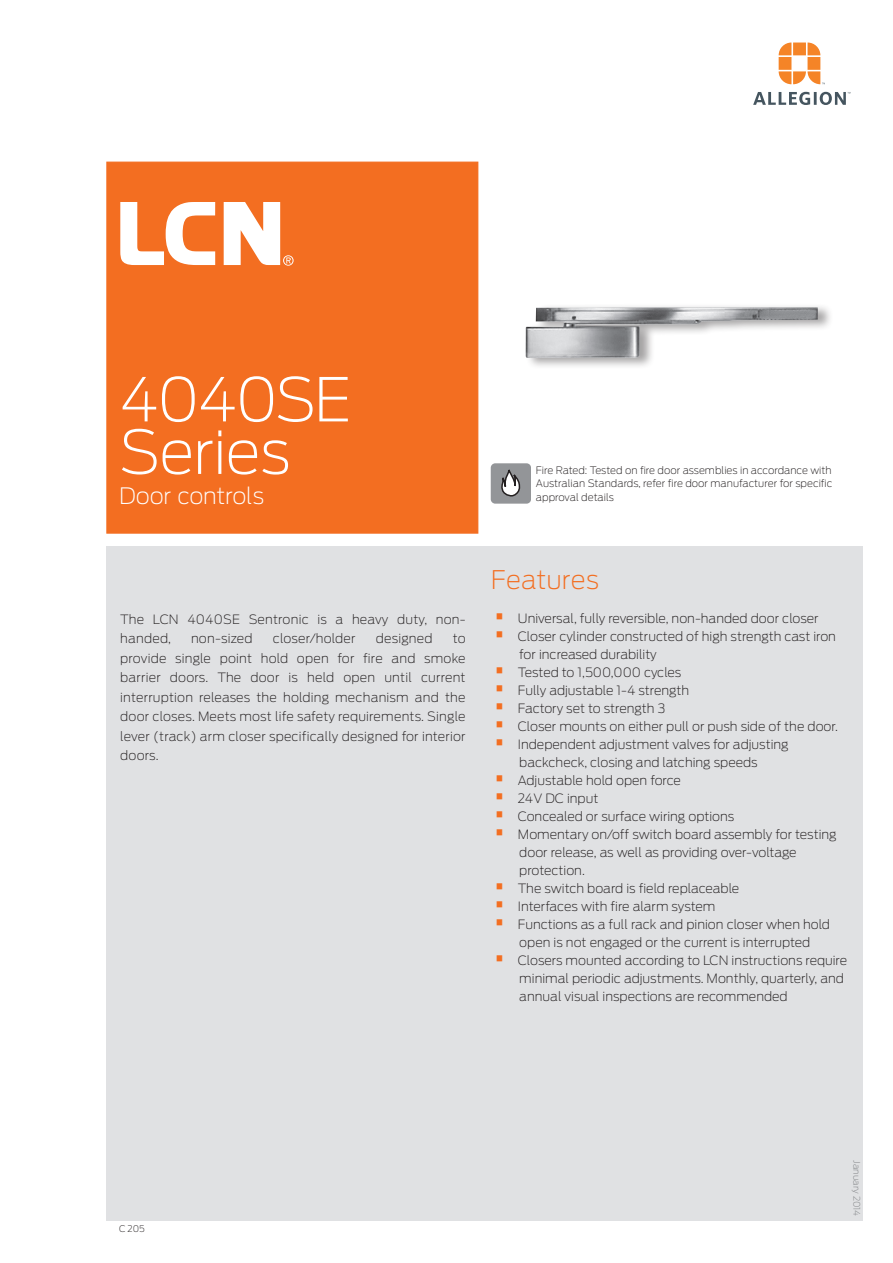
<style>
.page{position:relative;width:893px;height:1263px;background:#fff}
.page>*{position:absolute;margin:0;border:0;box-sizing:border-box;transform-origin:0 0}
.A_Series_Headings{font:200 60px/52.5px "Antenna";letter-spacing:-.025em;color:#fff}
.t1{font:200 25.5px "Antenna";letter-spacing:.005em;color:#f36e21}
.A_Product_Group{font:200 22.5px "Antenna";letter-spacing:-.005em;color:#fff}
.A_Performance_Featur{font:200 12.75px/18px "Antenna";color:#231f20}
.A_Front_Page_Write_u{font:200 12.75px/19.5px "Antenna";letter-spacing:.015em;color:#231f20}
.t2{font:200 10.2px/13px "Antenna";color:#231f20;text-align:justify}
.t3{font:200 9px "Antenna";color:#808285}
.t4{font:200 9px "Antenna";color:#231f20}
.s1{font-size:45px;color:#f36e21}
</style>
<div class="page">
<div style="left:106px;top:546px;width:757px;height:674px;background:#e0e1e3"></div>
<div style="left:106px;top:162px;width:372px;height:372px;background:#f36e21;border:1px solid #f36e21"></div>
<svg style="left:779px;top:43px;width:46px;height:41px"></svg>
<svg style="left:753px;top:92px;width:97px;height:13px"></svg>
<div style="left:525px;top:302px;width:309px;height:68px;background:#231f20;opacity:.41"></div>
<img style="left:526px;top:307px;width:292px;height:51px">
<div style="left:491px;top:463px;width:39px;height:41px;background:#939598;border-radius:4px"></div>
<svg style="left:501px;top:470px;width:20px;height:34px"></svg>
<svg style="left:120px;top:202px;width:95px;height:63px"></svg>
<svg style="left:224px;top:202px;width:70px;height:64px"></svg>
<p class="A_Series_Headings" style="left:119px;top:371px;width:234px">4040SE<br>Series</p>
<p class="A_Product_Group" style="left:119px;top:481px;width:147px">Door controls</p>
<p class="A_Front_Page_Write_u" style="left:120px;top:609px;width:347px">The LCN 4040SE Sentronic is a heavy duty, non&shy;handed,</p>
<p class="A_Front_Page_Write_u" style="left:191px;top:629px;width:63px">non-sized</p>
<p class="A_Front_Page_Write_u" style="left:273px;top:629px;width:84px">closer/holder</p>
<p class="A_Front_Page_Write_u" style="left:376px;top:629px;width:58px">designed</p>
<p class="A_Front_Page_Write_u" style="left:120px;top:629px;width:347px;text-align:justify;text-indent:332px">to provide single point hold open for fire and smoke barrier doors. The door is held open until current interruption releases the holding mechanism and the door closes. Meets most life safety requirements. Single lever (track) arm closer specifically designed for interior doors.</p>
<p class="t2" style="left:536px;top:464px;width:298px">Fire Rated: Tested on fire door assemblies in accordance with Australian Standards, refer fire door manufacturer for specific approval details</p>
<p class="t1" style="left:491px;top:563px;width:109px">Features</p>
<p class="A_Performance_Featur" style="left:492px;top:609px;width:328px"><span class="s1">•</span> Universal, fully reversible, non-handed door closer</p>
<p class="A_Performance_Featur" style="left:519px;top:627px;width:318px;text-indent:-27px"><span class="s1">•</span> Closer cylinder constructed of high strength cast iron for increased durability</p>
<p class="A_Performance_Featur" style="left:492px;top:663px;width:191px"><span class="s1">•</span> Tested to 1,500,000 cycles</p>
<p class="A_Performance_Featur" style="left:492px;top:681px;width:199px"><span class="s1">•</span> Fully adjustable 1-4 strength</p>
<p class="A_Performance_Featur" style="left:492px;top:699px;width:175px"><span class="s1">•</span> Factory set to strength 3</p>
<p class="A_Performance_Featur" style="left:492px;top:717px;width:347px"><span class="s1">•</span> Closer mounts on either pull or push side of the door.</p>
<p class="A_Performance_Featur" style="left:492px;top:735px;width:298px;text-align:center"><span class="s1">•</span> Independent adjustment valves for adjusting backcheck, closing and latching speeds</p>
<p class="A_Performance_Featur" style="left:492px;top:771px;width:190px"><span class="s1">•</span> Adjustable hold open force</p>
<p class="A_Performance_Featur" style="left:492px;top:789px;width:108px"><span class="s1">•</span> 24V DC input</p>
<p class="A_Performance_Featur" style="left:492px;top:807px;width:244px"><span class="s1">•</span> Concealed or surface wiring options</p>
<p class="A_Performance_Featur" style="left:519px;top:825px;width:319px;text-indent:-27px"><span class="s1">•</span> Momentary on/off switch board assembly for testing door release, as well as providing over-voltage protection.</p>
<p class="A_Performance_Featur" style="left:492px;top:879px;width:249px"><span class="s1">•</span> The switch board is field replaceable</p>
<p class="A_Performance_Featur" style="left:492px;top:897px;width:225px"><span class="s1">•</span> Interfaces with fire alarm system</p>
<p class="A_Performance_Featur" style="left:492px;top:915px;width:339px;text-align:center"><span class="s1">•</span> Functions as a full rack and pinion closer when hold open is not engaged or the current is interrupted</p>
<p class="A_Performance_Featur" style="left:519px;top:951px;width:329px;text-indent:-27px"><span class="s1">•</span> Closers mounted according to LCN instructions require minimal periodic adjustments. Monthly, quarterly, and annual visual inspections are recommended</p>
<p class="t4" style="left:119px;top:1223px;width:27px">C 205</p>
<p class="t3" style="left:863px;top:1160px;width:57px;rotate:90deg">January 2014</p>
</div>
